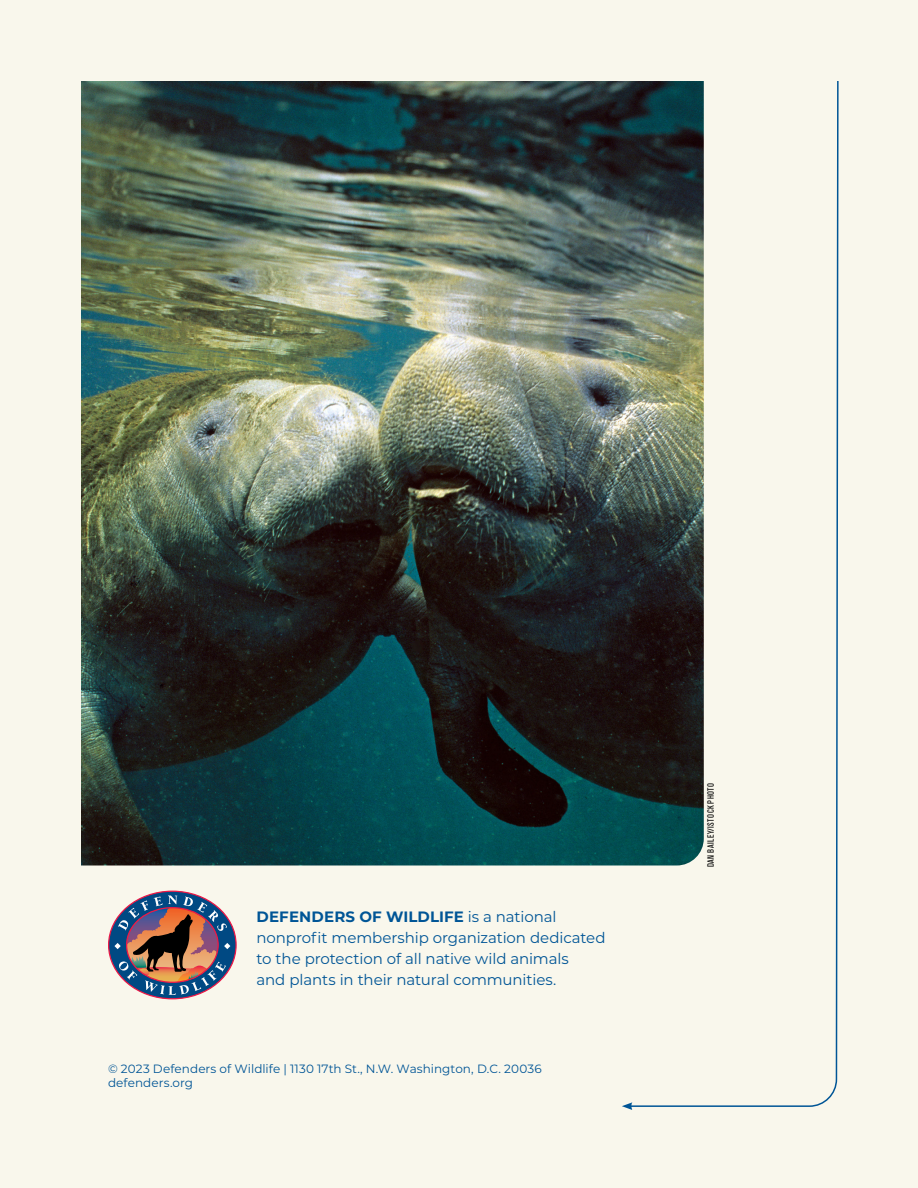
<style>
.page{position:relative;width:918px;height:1188px;background:#f9f7ec}
.page>*{position:absolute;margin:0;border:0;box-sizing:border-box;transform-origin:0 0}
.t1{font:15px/21px "Montserrat";letter-spacing:-.01em;color:#005596}
.t2{font:12px/14.4px "Montserrat";letter-spacing:.005em;color:#005596}
.t3{font:condensed 9px "Akzidenz Grotesk Std";letter-spacing:.05em;color:#000}
.s1{font-weight:700}
</style>
<div class="page">
<svg style="left:109px;top:891px;width:127px;height:108px"></svg>
<svg style="left:114px;top:896px;width:116px;height:99px;background:#756d78"></svg>
<div style="left:126px;top:907px;width:93px;height:76px;border:1px solid #ed1846;border-radius:50%"></div>
<svg style="left:632px;top:81px;width:207px;height:1029px"></svg>
<svg style="left:622px;top:1102px;width:10px;height:8px"></svg>
<img style="left:81px;top:81px;width:623px;height:785px">
<p class="t1" style="left:256px;top:906px;width:351px"><span class="s1">DEFENDERS OF WILDLIFE</span> is a national nonprofit membership organization dedicated to the protection of all native wild animals<br>and plants in their natural communities.</p>
<p class="t2" style="left:108px;top:1061px;width:435px">© 2023 Defenders of Wildlife | 1130 17th St., N.W. Washington, D.C. 20036 defenders.org</p>
<p class="t3" style="left:706px;top:867px;width:86px;rotate:-90deg">DAN BAILEY/ISTOCK PHOTO</p>
</div>
